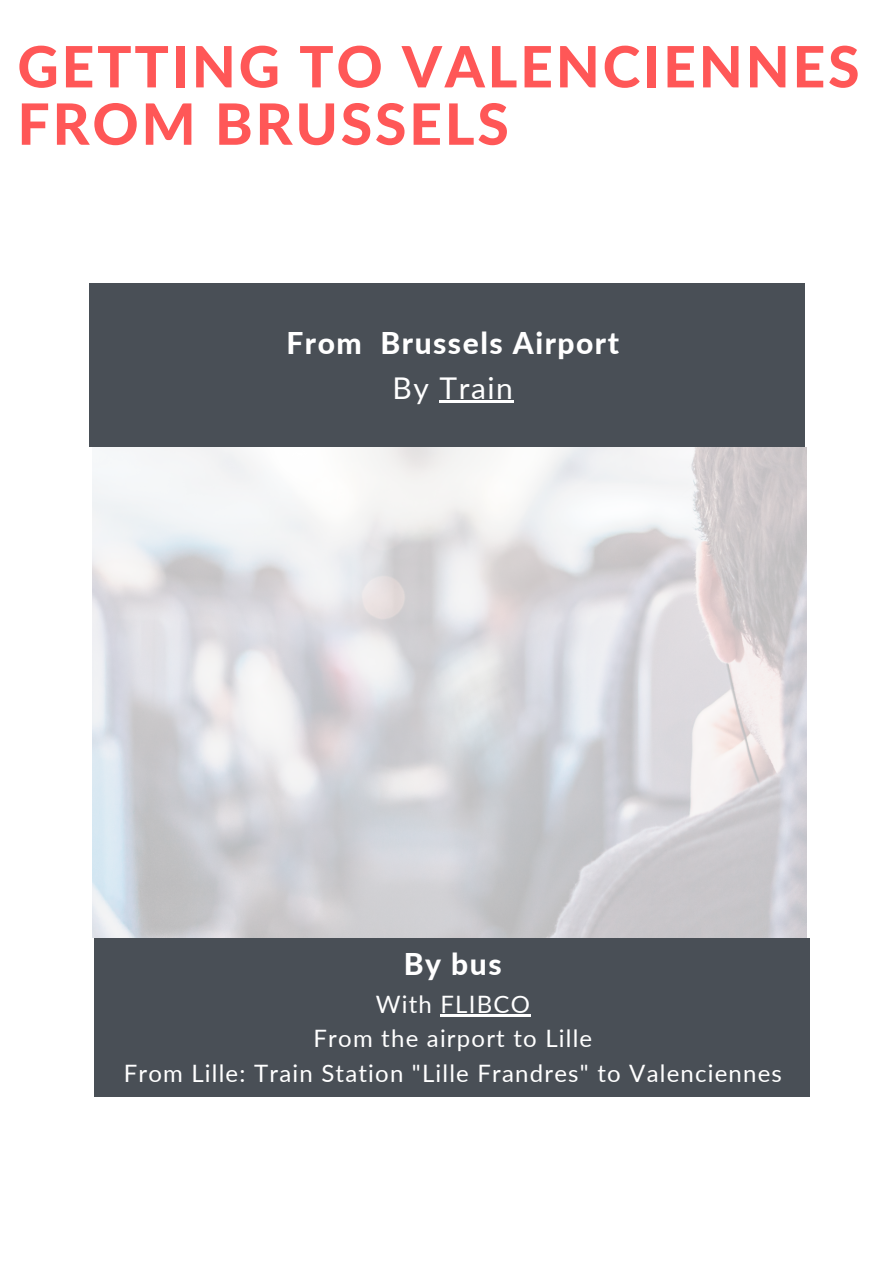
<style>
.page{position:relative;width:893px;height:1264px;background:#fff}
.page>*{position:absolute;margin:0;border:0;box-sizing:border-box;transform-origin:0 0}
.t1{font:800 57px/57.3px "Lato";letter-spacing:.05em;color:#ff5757}
.t2{font:800 30px "Lato";letter-spacing:.05em;color:#fff}
.t3{font:30px "Lato";letter-spacing:.05em;color:#fff}
.t4{font:24px/34.8px "Lato";letter-spacing:.05em;color:#fff;text-align:center}
</style>
<div class="page">
<div style="left:89px;top:283px;width:715px;height:164px;background:#494f56"></div>
<div style="left:94px;top:937px;width:715px;height:159px;background:#494f56"></div>
<hr style="left:440px;top:1014px;width:91px;height:3px;background:#fff">
<img style="left:92px;top:447px;width:714px;height:490px">
<hr style="left:439px;top:401px;width:75px;height:2px;background:#fff">
<h1 class="t1" style="left:17px;top:37px;width:843px">GETTING TO VALENCIENNES<br>FROM BRUSSELS</h1>
<p class="t2" style="left:286px;top:324px;width:334px">From Brussels Airport</p>
<p class="t3" style="left:392px;top:369px;width:122px">By Train</p>
<p class="t2" style="left:404px;top:945px;width:99px">By bus</p>
<p class="t4" style="left:124px;top:985px;width:659px">With FLIBCO<br>From the airport to Lille<br>From Lille: Train Station "Lille Frandres" to Valenciennes</p>
</div>
